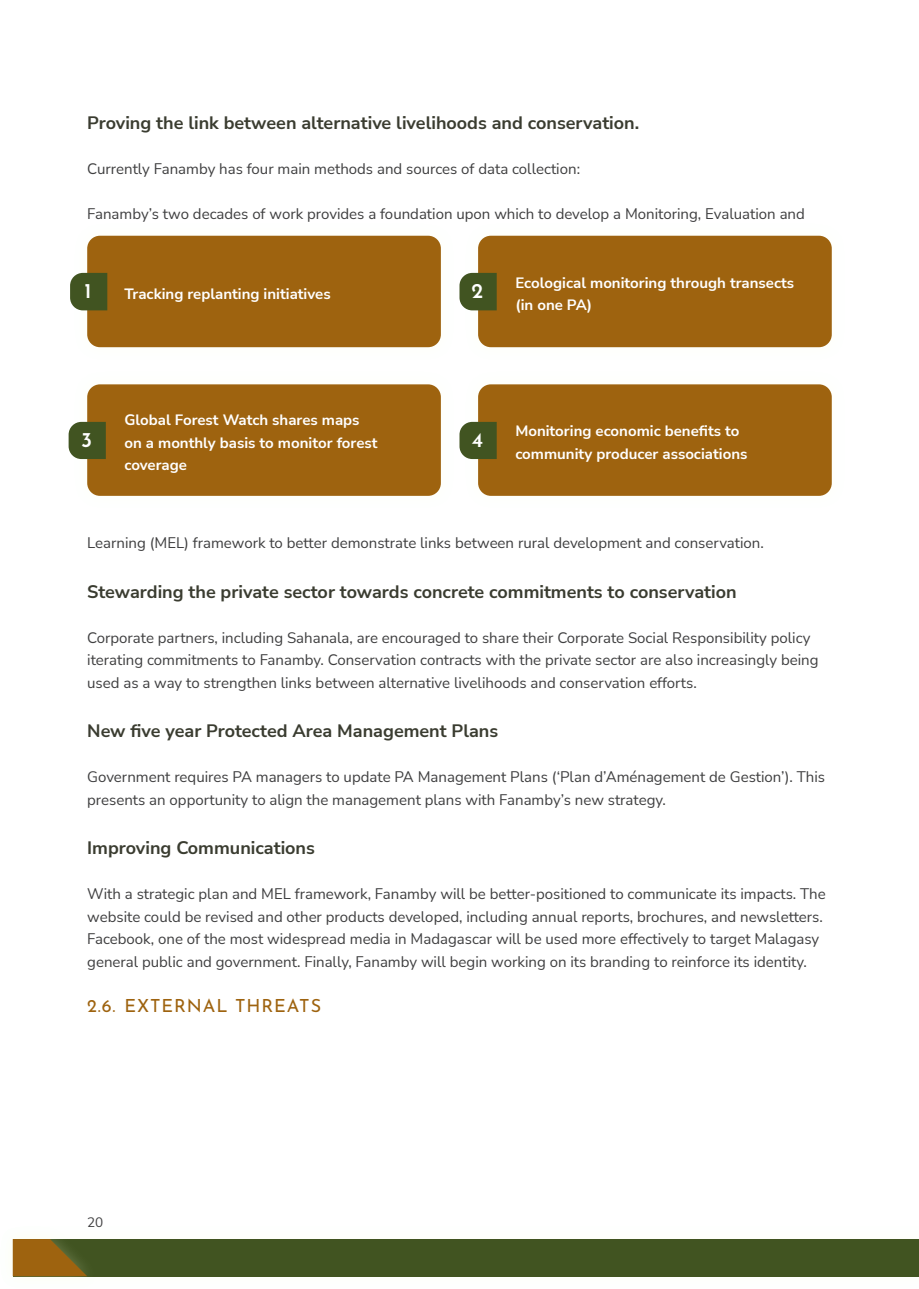
<style>
.page{position:relative;width:919px;height:1289px;background:#fff}
.page>*{position:absolute;margin:0;border:0;box-sizing:border-box;transform-origin:0 0}
.t1{font:100 21px "Josefin Sans";color:#fff}
.t2{font:700 18px "Nunito Sans";color:#3a3c30}
.t3{font:18px "Josefin Sans";letter-spacing:.05em;color:#9e630f}
.t4{font:15px/22.5px "Nunito Sans";color:#3e3e3f}
.t5{font:700 15px/22.5px "Nunito Sans";color:#fff}
.t6{font:13.5px "Nunito Sans";color:#3e3e3f}
</style>
<div class="page">
<div style="left:87px;top:236px;width:354px;height:111px;background:#9e630f;border-radius:13px"></div>
<div style="left:87px;top:384px;width:354px;height:112px;background:#9e630f;border-radius:13px"></div>
<div style="left:463px;top:221px;width:382px;height:140px;background:#f7ffdb;opacity:.25"></div>
<div style="left:478px;top:236px;width:353px;height:111px;background:#9e630f;border-radius:13px"></div>
<div style="left:478px;top:384px;width:353px;height:112px;background:#9e630f;border-radius:13px"></div>
<svg style="left:70px;top:273px;width:37px;height:37px"></svg>
<svg style="left:69px;top:422px;width:37px;height:37px"></svg>
<svg style="left:459px;top:273px;width:37px;height:37px"></svg>
<svg style="left:459px;top:422px;width:37px;height:37px"></svg>
<div style="left:13px;top:1238px;width:905px;height:38px;background:#415421"></div>
<div style="left:0;top:1224px;width:99px;height:64px;background:#f7ffdb;opacity:.25"></div>
<svg style="left:13px;top:1238px;width:74px;height:38px"></svg>
<h3 class="t2" style="left:87px;top:110px;width:553px">Proving the link between alternative livelihoods and conservation.</h3>
<p class="t4" style="left:87px;top:157px;width:494px">Currently Fanamby has four main methods and sources of data collection:</p>
<p class="t4" style="left:87px;top:202px;width:719px">Fanamby’s two decades of work provides a foundation upon which to develop a Monitoring, Evaluation and</p>
<p class="t1" style="left:85px;top:275px;width:9px">1</p>
<p class="t5" style="left:124px;top:282px;width:208px">Tracking replanting initiatives</p>
<p class="t1" style="left:81px;top:424px;width:13px">3</p>
<p class="t5" style="left:124px;top:408px;width:254px">Global Forest Watch shares maps on a monthly basis to monitor forest coverage</p>
<p class="t1" style="left:471px;top:275px;width:13px">2</p>
<p class="t5" style="left:515px;top:271px;width:280px">Ecological monitoring through transects (in one PA)</p>
<p class="t1" style="left:472px;top:424px;width:13px">4</p>
<p class="t5" style="left:515px;top:419px;width:233px">Monitoring economic benefits to community producer associations</p>
<p class="t4" style="left:87px;top:531px;width:678px">Learning (MEL) framework to better demonstrate links between rural development and conservation.</p>
<h3 class="t2" style="left:87px;top:578px;width:651px">Stewarding the private sector towards concrete commitments to conservation</h3>
<p class="t4" style="left:87px;top:625px;width:732px">Corporate partners, including Sahanala, are encouraged to share their Corporate Social Responsibility policy iterating commitments to Fanamby. Conservation contracts with the private sector are also increasingly being used as a way to strengthen links between alternative livelihoods and conservation efforts.</p>
<h3 class="t2" style="left:87px;top:718px;width:412px">New five year Protected Area Management Plans</h3>
<p class="t4" style="left:87px;top:765px;width:739px">Government requires PA managers to update PA Management Plans (‘Plan d’Aménagement de Gestion’). This presents an opportunity to align the management plans with Fanamby’s new strategy.</p>
<h3 class="t2" style="left:87px;top:835px;width:229px">Improving Communications</h3>
<p class="t4" style="left:87px;top:882px;width:740px">With a strategic plan and MEL framework, Fanamby will be better-positioned to communicate its impacts. The website could be revised and other products developed, including annual reports, brochures, and newsletters.<br>Facebook, one of the most widespread media in Madagascar will be used more effectively to target Malagasy general public and government. Finally, Fanamby will begin working on its branding to reinforce its identity.</p>
<p class="t3" style="left:87px;top:992px;width:235px">2.6. EXTERNAL THREATS</p>
<p class="t6" style="left:87px;top:1213px;width:18px">20</p>
</div>
